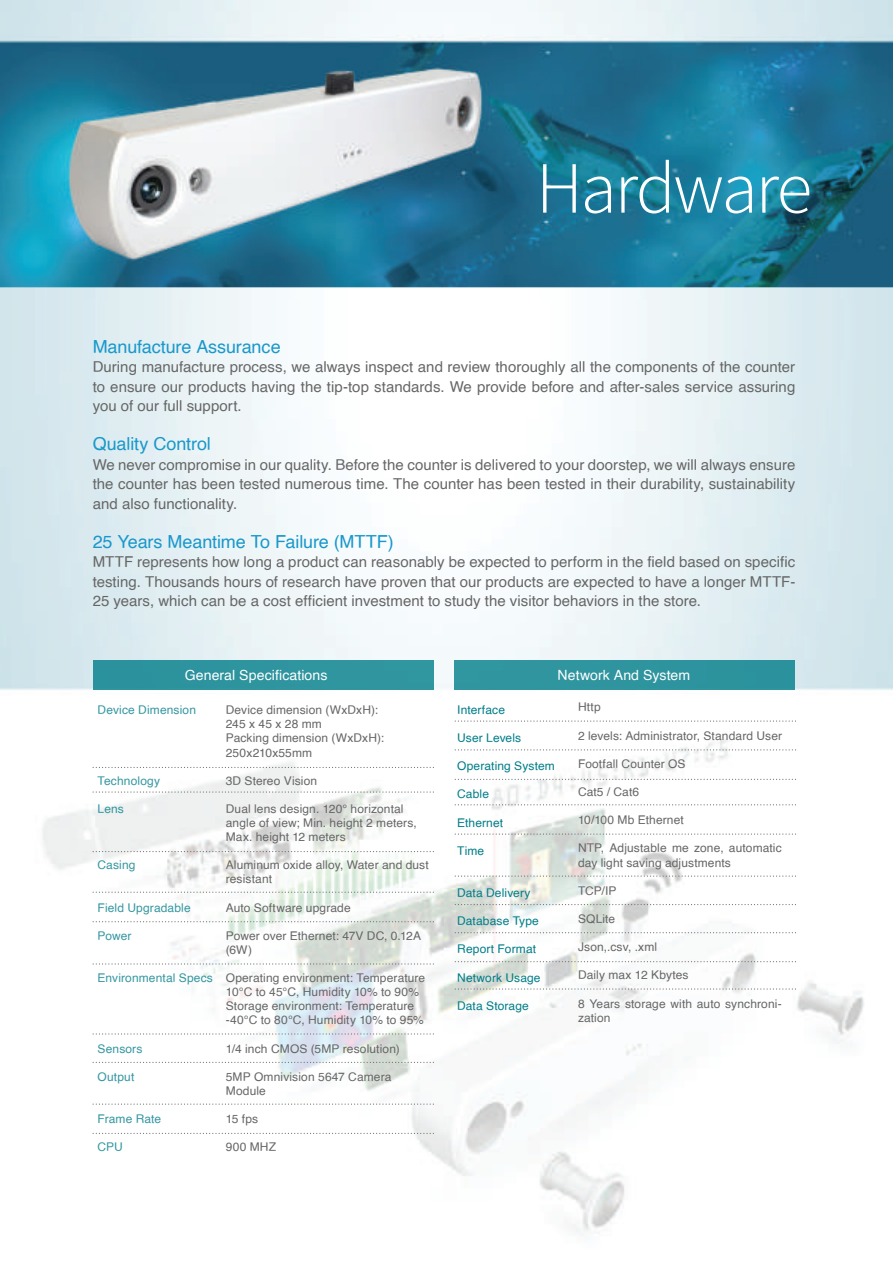
<style>
.page{position:relative;width:893px;height:1263px;background:#fff}
.page>*{position:absolute;margin:0;border:0;box-sizing:border-box;transform-origin:0 0}
.t1{font:300 73.5px "Source Sans Pro";letter-spacing:-.03em;color:#fff}
.t2{font:18px "Helvetica";letter-spacing:-.005em;color:#1998cb}
.t3{font:15px/19.5px "Helvetica";color:#666;text-align:justify}
.t4{font:14.1px "Helvetica";letter-spacing:.005em;color:#fff}
.t5{font:12px/14.1px "Helvetica";letter-spacing:.01em;color:#666}
.t6{font:12px "Helvetica";letter-spacing:.01em;color:#007d89}
</style>
<div class="page">
<img style="left:0;top:0;width:892px;height:1233px">
<div style="left:93px;top:660px;width:341px;height:30px;background:#2e949e"></div>
<div style="left:454px;top:660px;width:341px;height:29px;background:#2e949e"></div>
<svg style="left:455px;top:720px;width:341px;height:2px"></svg>
<svg style="left:455px;top:749px;width:341px;height:1px"></svg>
<svg style="left:455px;top:779px;width:341px;height:1px"></svg>
<svg style="left:455px;top:804px;width:341px;height:1px"></svg>
<svg style="left:455px;top:833px;width:341px;height:2px"></svg>
<svg style="left:455px;top:875px;width:341px;height:2px"></svg>
<svg style="left:455px;top:904px;width:341px;height:1px"></svg>
<svg style="left:455px;top:932px;width:341px;height:1px"></svg>
<svg style="left:455px;top:961px;width:341px;height:1px"></svg>
<svg style="left:455px;top:988px;width:341px;height:1px"></svg>
<svg style="left:93px;top:696px;width:341px;height:447px"></svg>
<h1 class="t1" style="left:536px;top:143px;width:278px">Hardware</h1>
<h2 class="t2" style="left:93px;top:333px;width:189px">Manufacture Assurance</h2>
<p class="t3" style="left:93px;top:358px;width:704px">During manufacture process, we always inspect and review thoroughly all the components of the counter to ensure our products having the tip-top standards. We provide before and after-sales service assuring you of our full support.</p>
<h2 class="t2" style="left:93px;top:430px;width:120px">Quality Control</h2>
<p class="t3" style="left:93px;top:455px;width:704px">We never compromise in our quality. Before the counter is delivered to your doorstep, we will always ensure the counter has been tested numerous time. The counter has been tested in their durability, sustainability and also functionality.</p>
<h2 class="t2" style="left:93px;top:528px;width:303px">25 Years Meantime To Failure (MTTF)</h2>
<p class="t3" style="left:93px;top:553px;width:704px">MTTF represents how long a product can reasonably be expected to perform in the field based on specific testing. Thousands hours of research have proven that our products are expected to have a longer MTTF-25 years, which can be a cost efficient investment to study the visitor behaviors in the store.</p>
<p class="t4" style="left:185px;top:664px;width:144px">General Specifications</p>
<p class="t4" style="left:558px;top:664px;width:134px">Network And System</p>
<p class="t6" style="left:98px;top:701px;width:100px">Device Dimension</p>
<p class="t6" style="left:98px;top:771px;width:64px">Technology</p>
<p class="t6" style="left:98px;top:799px;width:28px">Lens</p>
<p class="t6" style="left:98px;top:856px;width:39px">Casing</p>
<p class="t6" style="left:98px;top:898px;width:95px">Field Upgradable</p>
<p class="t6" style="left:98px;top:926px;width:36px">Power</p>
<p class="t6" style="left:98px;top:969px;width:117px">Environmental Specs</p>
<p class="t6" style="left:98px;top:1039px;width:46px">Sensors</p>
<p class="t6" style="left:98px;top:1067px;width:38px">Output</p>
<p class="t6" style="left:98px;top:1109px;width:65px">Frame Rate</p>
<p class="t6" style="left:98px;top:1138px;width:27px">CPU</p>
<p class="t5" style="left:226px;top:703px;width:160px">Device dimension (WxDxH):<br>245 x 45 x 28 mm<br>Packing dimension (WxDxH):<br>250x210x55mm</p>
<p class="t5" style="left:226px;top:774px;width:93px">3D Stereo Vision</p>
<p class="t5" style="left:226px;top:802px;width:193px">Dual lens design. 120° horizontal angle of view; Min. height 2 meters,<br>Max. height 12 meters</p>
<p class="t5" style="left:226px;top:858px;width:204px">Aluminum oxide alloy, Water and dust resistant</p>
<p class="t5" style="left:226px;top:901px;width:126px">Auto Software upgrade</p>
<p class="t5" style="left:226px;top:929px;width:197px">Power over Ethernet: 47V DC, 0.12A (6W)</p>
<p class="t5" style="left:226px;top:971px;width:201px">Operating environment: Temperature 10°C to 45°C, Humidity 10% to 90% Storage environment: Temperature -40°C to 80°C, Humidity 10% to 95%</p>
<p class="t5" style="left:226px;top:1041px;width:175px">1/4 inch CMOS (5MP resolution)</p>
<p class="t5" style="left:226px;top:1070px;width:167px">5MP Omnivision 5647 Camera<br>Module</p>
<p class="t5" style="left:226px;top:1112px;width:34px">15 fps</p>
<p class="t5" style="left:226px;top:1140px;width:52px">900 MHZ</p>
<p class="t6" style="left:457px;top:700px;width:49px">Interface</p>
<p class="t6" style="left:457px;top:728px;width:65px">User Levels</p>
<p class="t6" style="left:457px;top:757px;width:99px">Operating System</p>
<p class="t6" style="left:457px;top:785px;width:33px">Cable</p>
<p class="t6" style="left:457px;top:813px;width:47px">Ethernet</p>
<p class="t6" style="left:457px;top:841px;width:29px">Time</p>
<p class="t6" style="left:457px;top:883px;width:75px">Data Delivery</p>
<p class="t6" style="left:457px;top:912px;width:83px">Database Type</p>
<p class="t6" style="left:457px;top:940px;width:80px">Report Format</p>
<p class="t6" style="left:457px;top:968px;width:85px">Network Usage</p>
<p class="t6" style="left:457px;top:996px;width:73px">Data Storage</p>
<p class="t5" style="left:578px;top:701px;width:24px">Http</p>
<p class="t5" style="left:578px;top:729px;width:206px">2 levels: Administrator, Standard User</p>
<p class="t5" style="left:578px;top:757px;width:109px">Footfall Counter OS</p>
<p class="t5" style="left:578px;top:785px;width:63px">Cat5 / Cat6</p>
<p class="t5" style="left:578px;top:813px;width:107px">10/100 Mb Ethernet</p>
<p class="t5" style="left:578px;top:841px;width:205px">NTP, Adjustable me zone, automatic day light saving adjustments</p>
<p class="t5" style="left:578px;top:884px;width:40px">TCP/IP</p>
<p class="t5" style="left:578px;top:912px;width:39px">SQLite</p>
<p class="t5" style="left:578px;top:940px;width:81px">Json,.csv, .xml</p>
<p class="t5" style="left:578px;top:968px;width:112px">Daily max 12 Kbytes</p>
<p class="t5" style="left:578px;top:996px;width:205px">8 Years storage with auto synchroni&shy;zation</p>
</div>
